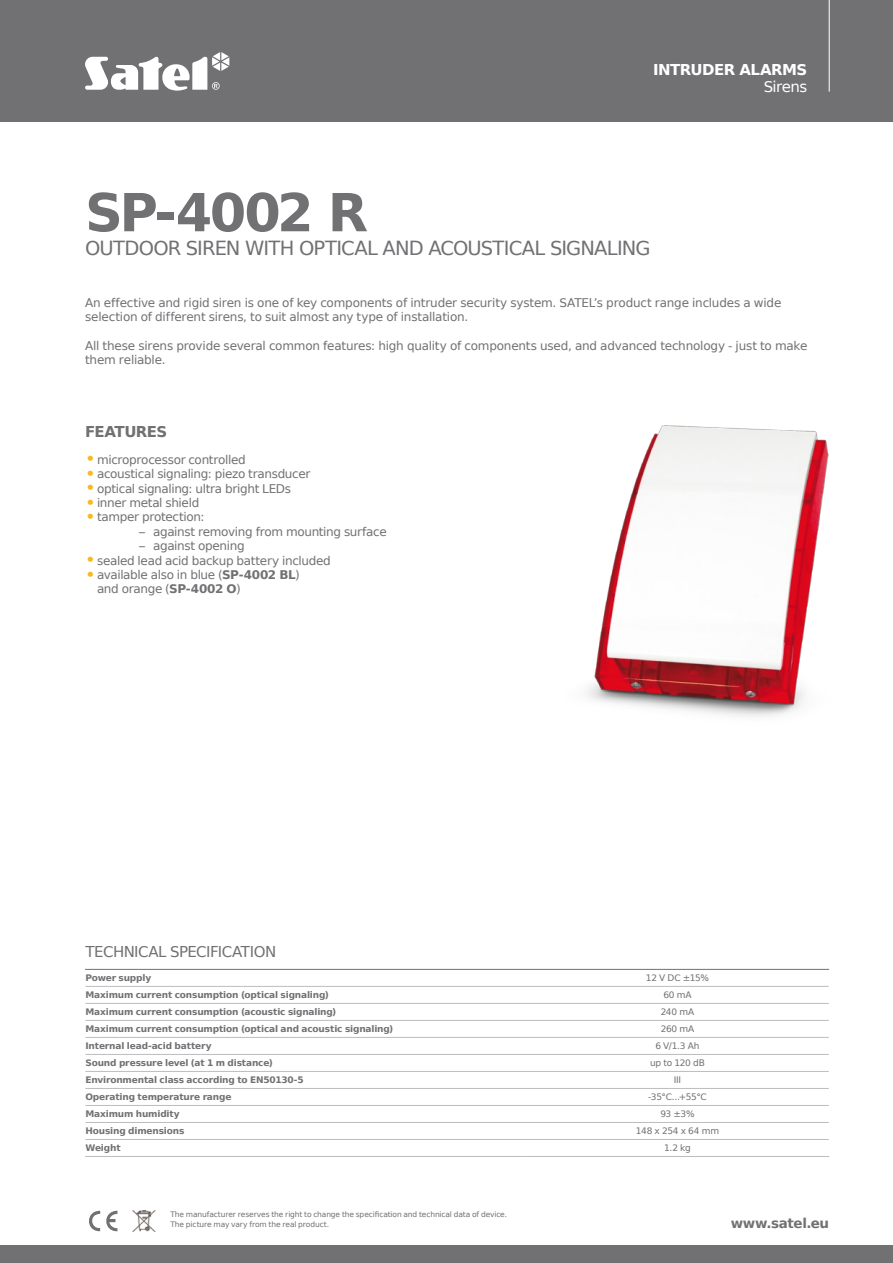
<style>
.page{position:relative;width:893px;height:1263px;background:#fff}
.page>*{position:absolute;margin:0;border:0;box-sizing:border-box;transform-origin:0 0}
.t1{font:700 52.5px "Prima Sans EU";letter-spacing:-.055em;color:#717073}
.t2{font:19.5px "Prima Sans EU";letter-spacing:-.04em;color:#717073}
.t3{font:15px "Prima Sans EU";color:#717073}
.t4{font:700 15px "Prima Sans EU";letter-spacing:-.035em;color:#fff}
.t5{font:700 15px "Prima Sans EU";letter-spacing:-.04em;color:#717073}
.t6{font:15px "Prima Sans EU";color:#fff}
.t7{font:700 13.5px "Prima Sans EU";letter-spacing:-.03em;color:#717073}
.t8{font:12px/14.4px "Prima Sans EU";letter-spacing:-.02em;color:#717073}
.t9{font:700 9px "Prima Sans EU";letter-spacing:-.02em;color:#717073}
.t10{font:9px "Prima Sans EU";letter-spacing:-.02em;color:#717073}
.t11{font:7.5px/10.5px "Prima Sans EU";letter-spacing:-.015em;color:#717073}
.s1{font-size:18px;color:#fab81c}
.s2{font-weight:700}
</style>
<div class="page">
<div style="left:0;top:0;width:893px;height:121px;background:#717073"></div>
<svg style="left:85px;top:52px;width:144px;height:39px"></svg>
<hr style="left:829px;top:0;width:1px;height:92px;background:#fff">
<img style="left:132px;top:1210px;width:24px;height:22px">
<svg style="left:89px;top:1210px;width:28px;height:22px"></svg>
<div style="left:0;top:1245px;width:893px;height:18px;background:#717073"></div>
<img style="left:586px;top:425px;width:243px;height:292px">
<hr style="left:526px;top:1139px;width:303px;height:1px;background:#bcbdbf">
<hr style="left:526px;top:1156px;width:303px;height:1px;background:#bcbdbf">
<hr style="left:85px;top:969px;width:441px;height:1px;background:#717073">
<hr style="left:85px;top:986px;width:441px;height:1px;background:#bcbdbf">
<hr style="left:85px;top:1003px;width:441px;height:1px;background:#bcbdbf">
<hr style="left:85px;top:1020px;width:441px;height:1px;background:#bcbdbf">
<hr style="left:85px;top:1037px;width:441px;height:1px;background:#bcbdbf">
<hr style="left:85px;top:1054px;width:441px;height:1px;background:#bcbdbf">
<hr style="left:85px;top:1071px;width:441px;height:1px;background:#bcbdbf">
<hr style="left:85px;top:1088px;width:441px;height:1px;background:#bcbdbf">
<hr style="left:85px;top:1105px;width:441px;height:1px;background:#bcbdbf">
<hr style="left:85px;top:1122px;width:441px;height:1px;background:#bcbdbf">
<hr style="left:85px;top:1139px;width:441px;height:1px;background:#bcbdbf">
<hr style="left:85px;top:1156px;width:441px;height:1px;background:#bcbdbf">
<hr style="left:526px;top:1122px;width:303px;height:1px;background:#bcbdbf">
<hr style="left:526px;top:986px;width:303px;height:1px;background:#bcbdbf">
<hr style="left:526px;top:1003px;width:303px;height:1px;background:#bcbdbf">
<hr style="left:526px;top:1020px;width:303px;height:1px;background:#bcbdbf">
<hr style="left:526px;top:1037px;width:303px;height:1px;background:#bcbdbf">
<hr style="left:526px;top:1054px;width:303px;height:1px;background:#bcbdbf">
<hr style="left:526px;top:1071px;width:303px;height:1px;background:#bcbdbf">
<hr style="left:526px;top:1088px;width:303px;height:1px;background:#bcbdbf">
<hr style="left:526px;top:1105px;width:303px;height:1px;background:#bcbdbf">
<hr style="left:526px;top:969px;width:303px;height:1px;background:#717073">
<p class="t4" style="left:653px;top:59px;width:156px">INTRUDER ALARMS</p>
<p class="t6" style="left:764px;top:76px;width:45px">sirens</p>
<h1 class="t1" style="left:85px;top:176px;width:285px">SP-4002 R</h1>
<h2 class="t2" style="left:85px;top:234px;width:567px">Outdoo r siren with o ptical and acoustical signaling</h2>
<p class="t8" style="left:85px;top:295px;width:698px">An effective and rigid siren is one of key components of intruder security system. SATEL’s product range includes a wide selection of different sirens, to suit almost any type of installation.</p>
<p class="t8" style="left:85px;top:338px;width:724px">All these sirens provide several common features: high quality of components used, and advanced technology - just to make them reliable.</p>
<p class="t5" style="left:85px;top:421px;width:84px">FEATURES</p>
<p class="t8" style="left:85px;top:452px;width:162px"><span class="s1">•</span>microprocessor controlled</p>
<p class="t8" style="left:85px;top:466px;width:227px"><span class="s1">•</span>acoustical signaling: piezo transducer</p>
<p class="t8" style="left:85px;top:481px;width:208px"><span class="s1">•</span>optical signaling: ultra bright LEDs</p>
<p class="t8" style="left:85px;top:495px;width:116px"><span class="s1">•</span>inner metal shield</p>
<p class="t8" style="left:85px;top:510px;width:121px"><span class="s1">•</span>tamper protection:</p>
<p class="t8" style="left:139px;top:524px;width:249px">– against removing from mounting surface</p>
<p class="t8" style="left:139px;top:538px;width:107px">– against opening</p>
<p class="t8" style="left:85px;top:553px;width:247px"><span class="s1">•</span>sealed lead acid backup battery included</p>
<p class="t8" style="left:97px;top:567px;width:204px;text-indent:-12px"><span class="s1">•</span>available also in blue (<span class="s2">SP-4002 BL</span>) and orange (<span class="s2">SP-4002 O</span>)</p>
<p class="t3" style="left:85px;top:941px;width:11px">TECHNICAL</p>
<p class="t3" style="left:170px;top:941px;width:9px">SPECI</p>
<p class="t3" style="left:210px;top:941px;width:16px">FICATI</p>
<p class="t3" style="left:254px;top:941px;width:21px">ON</p>
<p class="t9" style="left:85px;top:972px;width:67px">Power supply</p>
<p class="t10" style="left:646px;top:972px;width:65px">12 V DC ±15%</p>
<p class="t9" style="left:85px;top:989px;width:245px">Maximum current consumption (optical signaling)</p>
<p class="t10" style="left:663px;top:989px;width:30px">60 mA</p>
<p class="t9" style="left:85px;top:1006px;width:252px">Maximum current consumption (acoustic signaling)</p>
<p class="t10" style="left:661px;top:1006px;width:35px">240 mA</p>
<p class="t9" style="left:85px;top:1023px;width:309px">Maximum current consumption (optical and acoustic signaling)</p>
<p class="t10" style="left:661px;top:1023px;width:35px">260 mA</p>
<p class="t9" style="left:85px;top:1040px;width:128px">Internal lead-acid battery</p>
<p class="t10" style="left:655px;top:1040px;width:46px">6 V/1.3 Ah</p>
<p class="t9" style="left:85px;top:1057px;width:189px">Sound pressure level (at 1 m distance)</p>
<p class="t10" style="left:650px;top:1057px;width:56px">up to 120 dB</p>
<p class="t9" style="left:85px;top:1074px;width:220px">Environmental class according to EN50130-5</p>
<p class="t10" style="left:674px;top:1074px;width:3px">III</p>
<p class="t9" style="left:85px;top:1091px;width:148px">Operating temperature range</p>
<p class="t10" style="left:648px;top:1091px;width:60px">-35°C...+55°C</p>
<p class="t9" style="left:85px;top:1108px;width:96px">Maximum humidity</p>
<p class="t10" style="left:660px;top:1108px;width:36px">93 ±3%</p>
<p class="t9" style="left:85px;top:1125px;width:101px">Housing dimensions</p>
<p class="t10" style="left:636px;top:1125px;width:85px">148 x 254 x 64 mm</p>
<p class="t9" style="left:85px;top:1142px;width:37px">Weight</p>
<p class="t10" style="left:664px;top:1142px;width:28px">1.2 kg</p>
<p class="t11" style="left:170px;top:1209px;width:338px">The manufacturer reserves the right to change the specification and technical data of device.<br>The picture may vary from the real product.</p>
<p class="t7" style="left:731px;top:1213px;width:100px">www.satel.eu</p>
</div>
